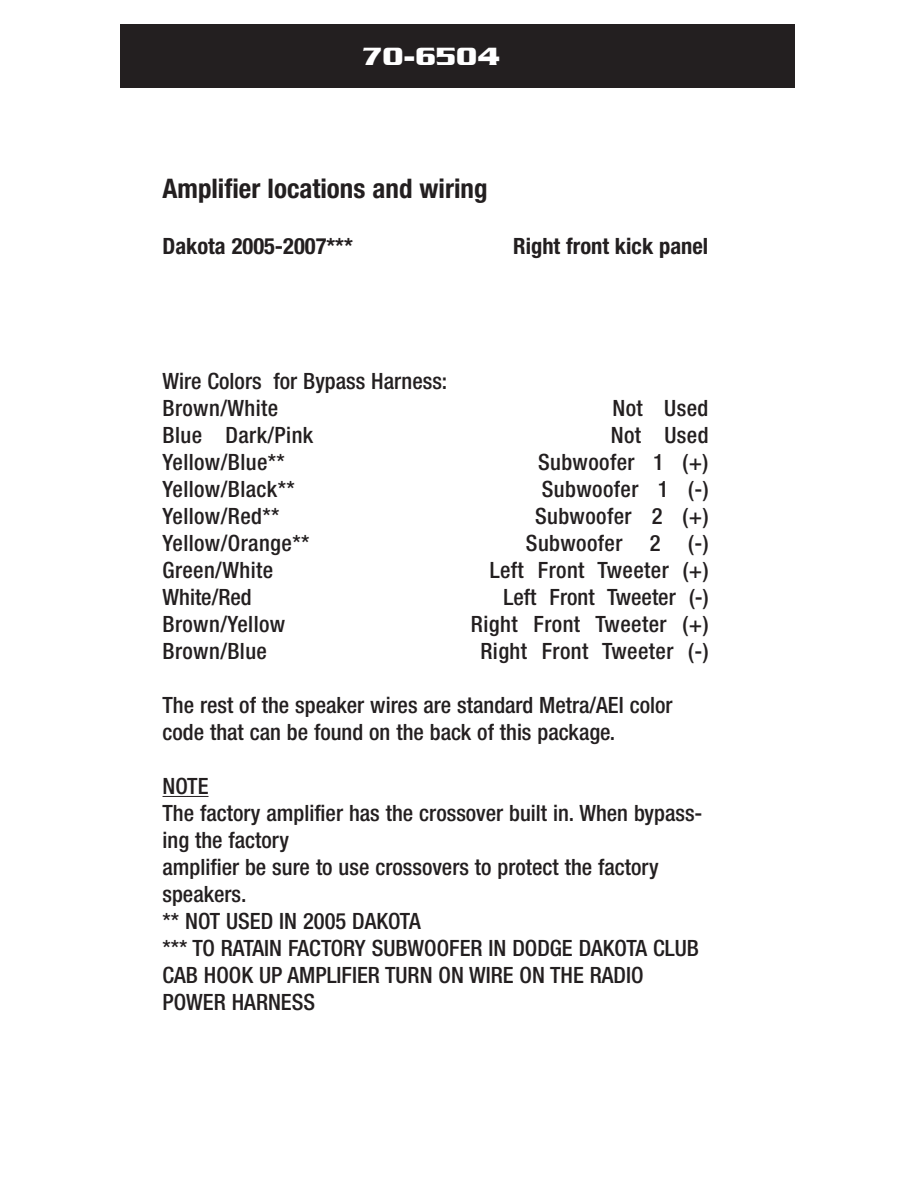
<style>
.page{position:relative;width:918px;height:1188px;background:#fff}
.page>*{position:absolute;margin:0;border:0;box-sizing:border-box;transform-origin:0 0}
.t1{font:700 condensed 27px "Helvetica Neue";color:#231f20}
.t2{font:700 27px "Serpentine ICG";color:#fff}
.t3{font:500 condensed 22.5px/27px "Helvetica Neue";color:#231f20}
.t4{font:500 condensed 22.5px "Helvetica Neue";letter-spacing:.02em;color:#231f20}
.t5{font:700 condensed 22.5px "Helvetica Neue";color:#231f20}
</style>
<div class="page">
<div style="left:121px;top:24px;width:674px;height:64px;background:#231f20"></div>
<svg style="left:163px;top:796px;width:46px;height:1px"></svg>
<p class="t2" style="left:362px;top:40px;width:140px">70-6504</p>
<p class="t1" style="left:163px;top:179px;width:327px">Amplifier locations and wiring</p>
<p class="t5" style="left:163px;top:238px;width:192px">Dakota 2005-2007***</p>
<p class="t5" style="left:513px;top:238px;width:197px">Right front kick panel</p>
<p class="t3" style="left:163px;top:370px;width:286px">Wire Colors for Bypass Harness:<br>Brown/White</p>
<p class="t3" style="left:612px;top:397px;width:97px">Not Used</p>
<p class="t4" style="left:163px;top:427px;width:152px">Blue Dark/Pink</p>
<p class="t3" style="left:611px;top:424px;width:99px">Not Used</p>
<p class="t4" style="left:163px;top:454px;width:124px">Yellow/Blue**</p>
<p class="t4" style="left:538px;top:454px;width:172px">Subwoofer 1 (+)</p>
<p class="t4" style="left:163px;top:481px;width:134px">Yellow/Black**</p>
<p class="t4" style="left:542px;top:481px;width:168px">Subwoofer 1 (-)</p>
<p class="t4" style="left:163px;top:508px;width:119px">Yellow/Red**</p>
<p class="t4" style="left:535px;top:508px;width:175px">Subwoofer 2 (+)</p>
<p class="t4" style="left:163px;top:535px;width:148px">Yellow/Orange**</p>
<p class="t4" style="left:526px;top:535px;width:184px">Subwoofer 2 (-)</p>
<p class="t4" style="left:163px;top:562px;width:112px">Green/White</p>
<p class="t4" style="left:490px;top:562px;width:220px">Left Front Tweeter (+)</p>
<p class="t3" style="left:163px;top:586px;width:91px">White/Red</p>
<p class="t3" style="left:503px;top:586px;width:207px">Left Front Tweeter (-)</p>
<p class="t4" style="left:163px;top:616px;width:124px">Brown/Yellow</p>
<p class="t4" style="left:471px;top:616px;width:239px">Right Front Tweeter (+)</p>
<p class="t4" style="left:163px;top:643px;width:106px">Brown/Blue</p>
<p class="t4" style="left:480px;top:643px;width:230px">Right Front Tweeter (-)</p>
<p class="t3" style="left:163px;top:694px;width:512px">The rest of the speaker wires are standard Metra/AEI color code that can be found on the back of this package.</p>
<p class="t3" style="left:163px;top:775px;width:542px">NOTE<br>The factory amplifier has the crossover built in. When bypass&shy;ing the factory<br>amplifier be sure to use crossovers to protect the factory speakers.<br>** NOT USED IN 2005 DAKOTA<br>*** TO RATAIN FACTORY SUBWOOFER IN DODGE DAKOTA CLUB<br>CAB HOOK UP AMPLIFIER TURN ON WIRE ON THE RADIO<br>POWER HARNESS</p>
</div>
